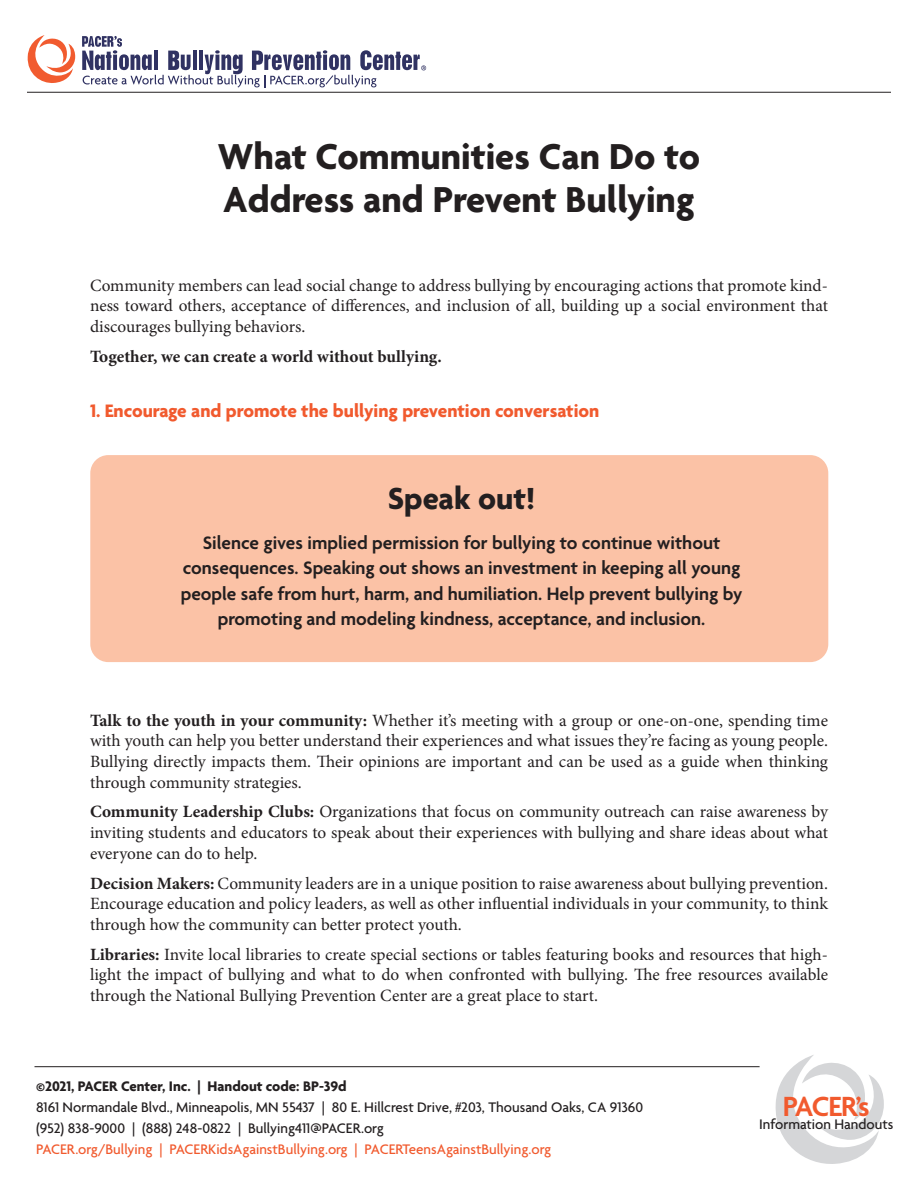
<style>
.page{position:relative;width:918px;height:1188px;background:#fff}
.page>*{position:absolute;margin:0;border:0;box-sizing:border-box;transform-origin:0 0}
.Headline{font:700 39px/43.5px "Agenda";color:#231f20}
.Bullets{font:700 33px "Agenda";color:#231f20}
.t1{font:600 30px "Agenda";letter-spacing:-.045em;color:#f15a2e}
.Body_Text{font:600 19.5px/25.5px "Agenda";color:#231f20;text-align:center}
.Sub_Head_1{font:700 19.5px "Agenda";color:#f15a2e}
.Body_Text-2{font:17.25px/20.7px "Minion Pro";color:#231f20;text-align:justify}
.Body_Text-3{font:700 17.25px "Minion Pro";color:#231f20}
.t2{font:500 15px/21px "Agenda";color:#231f20}
.t3{font:500 15px "Agenda";color:#f15a2e}
.t4{font:700 15px "Agenda";color:#231f20}
.s1{font-weight:700}
</style>
<div class="page">
<svg style="left:775px;top:1055px;width:109px;height:109px"></svg>
<hr style="left:27px;top:92px;width:864px;height:1px;background:#231f20">
<svg style="left:27px;top:35px;width:48px;height:48px"></svg>
<svg style="left:82px;top:36px;width:344px;height:51px"></svg>
<hr style="left:34px;top:1066px;width:726px;height:1px;background:#231f20">
<div style="left:90px;top:455px;width:738px;height:207px;background:#fbc2a6;border-radius:18px"></div>
<p class="Headline" style="left:218px;top:137px;width:484px">What Communities Can Do to<br>Address and Prevent Bullying</p>
<p class="Body_Text-2" style="left:90px;top:275px;width:740px">Community members can lead social change to address bullying by encouraging actions that promote kind&shy;ness toward others, acceptance of differences, and inclusion of all, building up a social environment that discourages bullying behaviors.</p>
<p class="Body_Text-3" style="left:90px;top:344px;width:353px">Together, we can create a world without bullying.</p>
<p class="Sub_Head_1" style="left:90px;top:400px;width:511px">1. Encourage and promote the bullying prevention conversation</p>
<p class="Bullets" style="left:388px;top:481px;width:149px">Speak out!</p>
<p class="Body_Text" style="left:181px;top:531px;width:563px">Silence gives implied permission for bullying to continue without consequences. Speaking out shows an investment in keeping all young people safe from hurt, harm, and humiliation. Help prevent bullying by promoting and modeling kindness, acceptance, and inclusion.</p>
<p class="Body_Text-2" style="left:90px;top:710px;width:740px"><span class="s1">Talk to the youth in your community:</span> Whether it’s meeting with a group or one-on-one, spending time with youth can help you better understand their experiences and what issues they’re facing as young people.<br>Bullying directly impacts them. Their opinions are important and can be used as a guide when thinking through community strategies.</p>
<p class="Body_Text-2" style="left:90px;top:802px;width:740px"><span class="s1">Community Leadership Clubs:</span> Organizations that focus on community outreach can raise awareness by inviting students and educators to speak about their experiences with bullying and share ideas about what everyone can do to help.</p>
<p class="Body_Text-2" style="left:90px;top:873px;width:740px"><span class="s1">Decision Makers:</span> Community leaders are in a unique position to raise awareness about bullying prevention.<br>Encourage education and policy leaders, as well as other influential individuals in your community, to think through how the community can better protect youth.</p>
<p class="Body_Text-2" style="left:90px;top:944px;width:740px"><span class="s1">Libraries:</span> Invite local libraries to create special sections or tables featuring books and resources that high&shy;light the impact of bullying and what to do when confronted with bullying. The free resources available through the National Bullying Prevention Center are a great place to start.</p>
<p class="t4" style="left:36px;top:1078px;width:312px">©2021, PACER Center, Inc. | Handout code: BP-39d</p>
<p class="t2" style="left:36px;top:1097px;width:609px">8161 Normandale Blvd., Minneapolis, MN 55437 | 80 E. Hillcrest Drive, #203, Thousand Oaks, CA 91360 (952) 838-9000 | (888) 248-0822 | Bullying411@PACER.org</p>
<p class="t3" style="left:36px;top:1141px;width:517px">PACER.org/Bullying | PACERKidsAgainstBullying.org | PACERTeensAgainstBullying.org</p>
<h3 class="t1" style="left:783px;top:1090px;width:89px">PACER’s</h3>
<p class="t2" style="left:759px;top:1115px;width:136px">Information Handouts</p>
</div>
